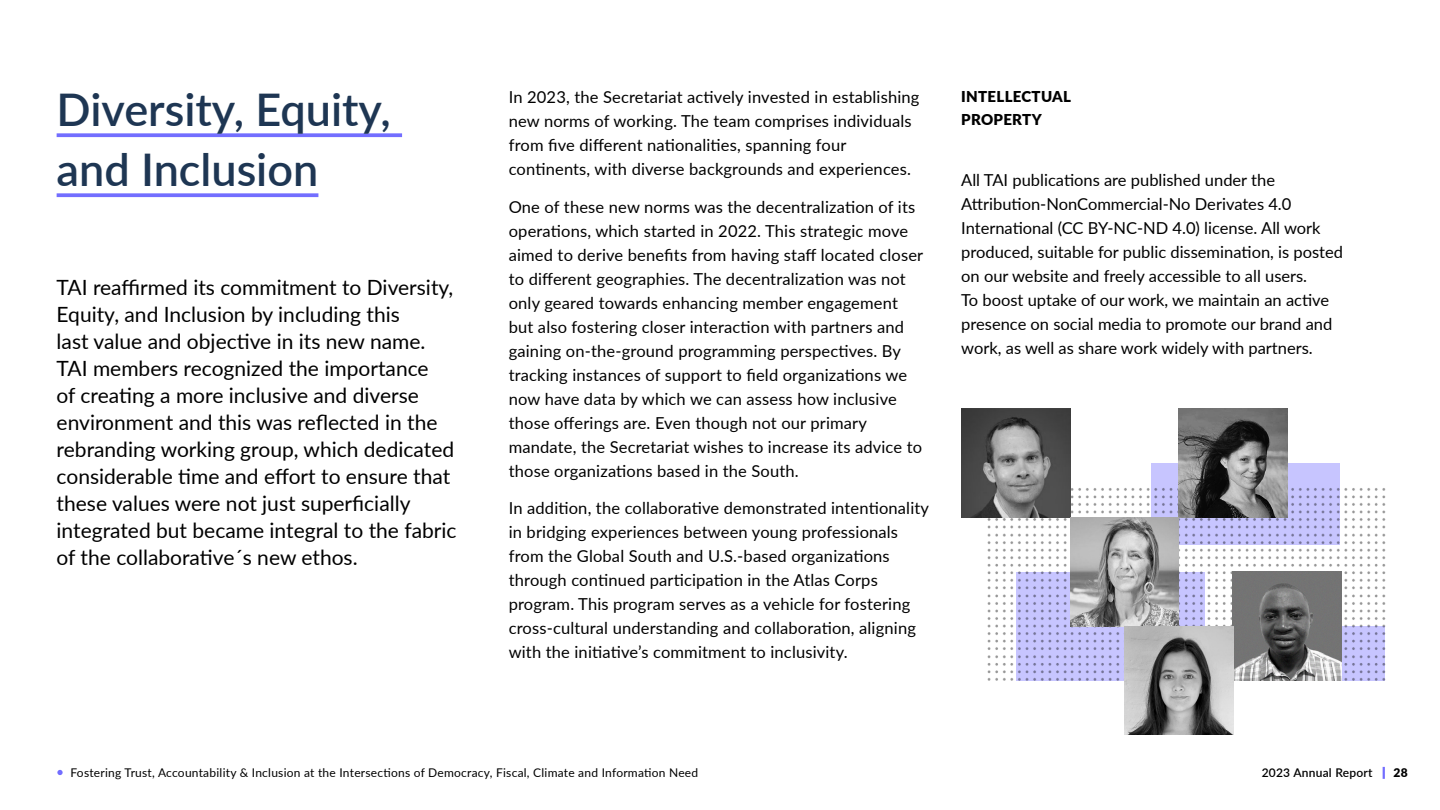
<style>
.page{position:relative;width:1440px;height:810px;background:#fff}
.page>*{position:absolute;margin:0;border:0;box-sizing:border-box;transform-origin:0 0}
.t1{font:600 45px/60px "Lato";color:#1e3653}
.t2{font:21px/27px "Lato";color:#000}
.t3{font:16.5px/24px "Lato";letter-spacing:.01em;color:#000}
.t4{font:900 15px/22.5px "Lato";letter-spacing:.02em;color:#000}
.t5{font:12px "Lato";letter-spacing:.02em;color:#000}
.t6{font:600 12px "Lato";letter-spacing:.02em;color:#000}
.t7{font:900 12px "Lato";color:#000}
</style>
<div class="page">
<svg style="left:1383px;top:767px;width:2px;height:12px"></svg>
<svg style="left:57px;top:770px;width:6px;height:5px"></svg>
<img style="left:987px;top:486px;width:399px;height:198px">
<svg style="left:1342px;top:626px;width:43px;height:55px;background:#bebcf3"></svg>
<img style="left:1233px;top:572px;width:109px;height:109px">
<img style="left:961px;top:409px;width:109px;height:109px">
<svg style="left:1016px;top:572px;width:188px;height:109px;background:#bebcf4"></svg>
<svg style="left:1151px;top:463px;width:189px;height:82px;background:#bfbdf4"></svg>
<img style="left:1179px;top:409px;width:108px;height:109px">
<img style="left:1070px;top:518px;width:109px;height:108px">
<img style="left:1124px;top:626px;width:109px;height:109px">
<svg style="left:57px;top:133px;width:345px;height:4px"></svg>
<svg style="left:57px;top:193px;width:261px;height:4px"></svg>
<h1 class="t1" style="left:57px;top:78px;width:336px">Diversity, Equity, and Inclusion</h1>
<p class="t2" style="left:57px;top:273px;width:401px">TAI reaffirmed its commitment to Diversity, Equity, and Inclusion by including this<br>last value and objective in its new name.<br>TAI members recognized the importance<br>of creating a more inclusive and diverse environment and this was reflected in the rebranding working group, which dedicated considerable time and effort to ensure that these values were not just superficially integrated but became integral to the fabric of the collaborative´s new ethos.</p>
<p class="t3" style="left:509px;top:85px;width:412px">In 2023, the Secretariat actively invested in establishing new norms of working. The team comprises individuals from five different nationalities, spanning four continents, with diverse backgrounds and experiences.</p>
<p class="t3" style="left:509px;top:194px;width:416px">One of these new norms was the decentralization of its operations, which started in 2022. This strategic move aimed to derive benefits from having staff located closer to different geographies. The decentralization was not only geared towards enhancing member engagement but also fostering closer interaction with partners and gaining on-the-ground programming perspectives. By tracking instances of support to field organizations we now have data by which we can assess how inclusive those offerings are. Even though not our primary mandate, the Secretariat wishes to increase its advice to those organizations based in the South.</p>
<p class="t3" style="left:509px;top:496px;width:422px">In addition, the collaborative demonstrated intentionality in bridging experiences between young professionals from the Global South and U.S.-based organizations through continued participation in the Atlas Corps program. This program serves as a vehicle for fostering cross-cultural understanding and collaboration, aligning with the initiative’s commitment to inclusivity.</p>
<p class="t4" style="left:961px;top:85px;width:111px">INTELLECTUAL<br>PROPERTY</p>
<p class="t3" style="left:961px;top:167px;width:383px">All TAI publications are published under the Attribution-NonCommercial-No Derivates 4.0<br>International (CC BY-NC-ND 4.0) license. All work produced, suitable for public dissemination, is posted on our website and freely accessible to all users.<br>To boost uptake of our work, we maintain an active presence on social media to promote our brand and work, as well as share work widely with partners.</p>
<p class="t5" style="left:70px;top:764px;width:629px">Fostering Trust, Accountability &amp; Inclusion at the Intersections of Democracy, Fiscal, Climate and Information Need</p>
<p class="t6" style="left:1262px;top:763px;width:112px">2023 Annual Report</p>
<p class="t7" style="left:1394px;top:763px;width:16px">28</p>
</div>
